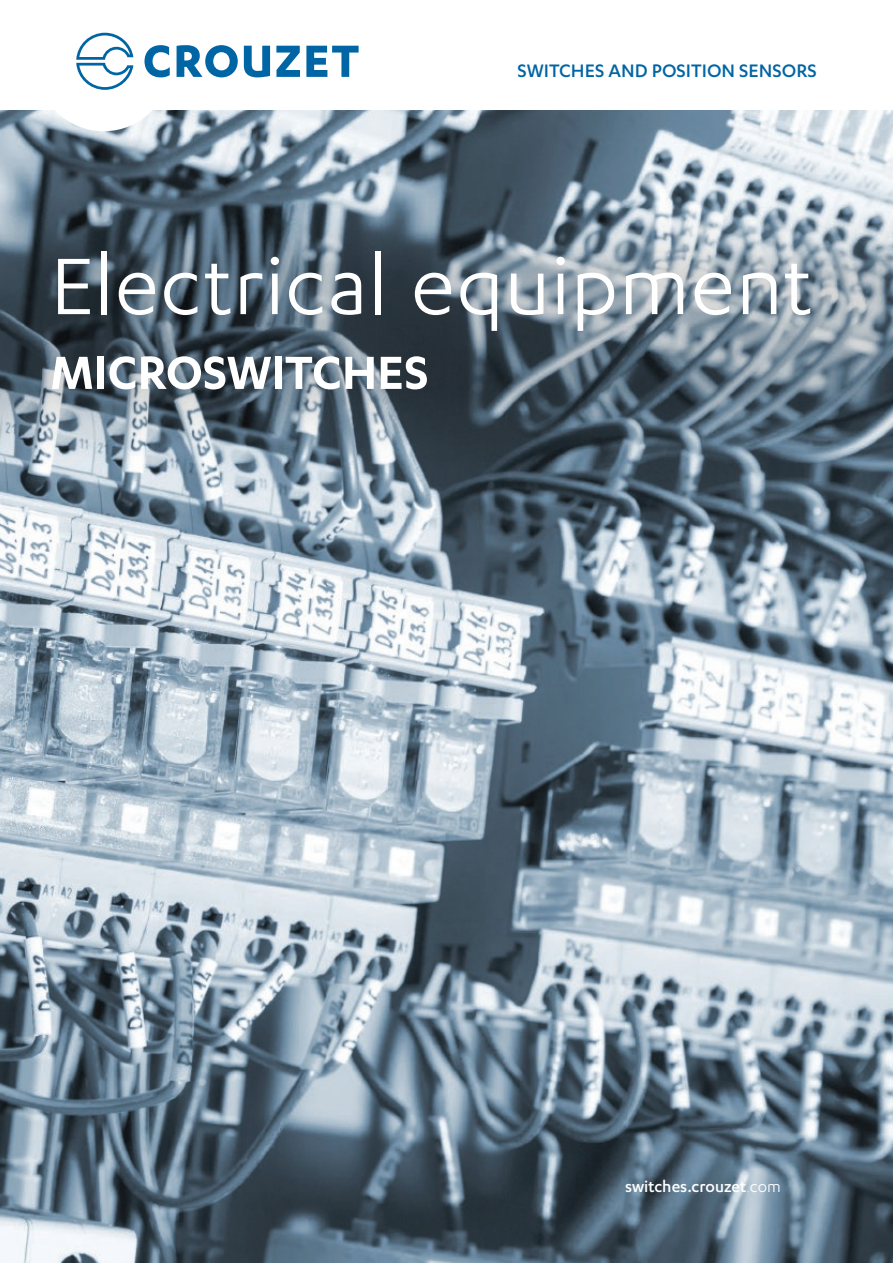
<style>
.page{position:relative;width:893px;height:1263px;background:#fff}
.page>*{position:absolute;margin:0;border:0;box-sizing:border-box;transform-origin:0 0}
.t1{font:93px "Karbon";letter-spacing:.01em;color:#fff}
.t2{font:600 54px "Karbon";letter-spacing:-.005em;color:#fff}
.t3{font:500 21px "Karbon";color:#0065a4}
.t4{font:500 18px "Karbon";color:#fff}
.s1{font-weight:300}
.s2{font-weight:400}
</style>
<div class="page">
<img style="left:0;top:110px;width:893px;height:1153px">
<svg style="left:0;top:187px;width:893px;height:289px;background:#637380"></svg>
<svg style="left:36px;top:33px;width:323px;height:98px"></svg>
<p class="t3" style="left:518px;top:58px;width:301px">SWITCHES AND POSITION SENSORS</p>
<h1 class="t1" style="left:50px;top:235px;width:764px">Electrical equipment</h1>
<h2 class="t2" style="left:50px;top:345px;width:380px">MICROSWITCHES</h2>
<p class="t4" style="left:625px;top:1177px;width:157px">switches.crouzet<span class="s1">.</span><span class="s2">com</span></p>
</div>
